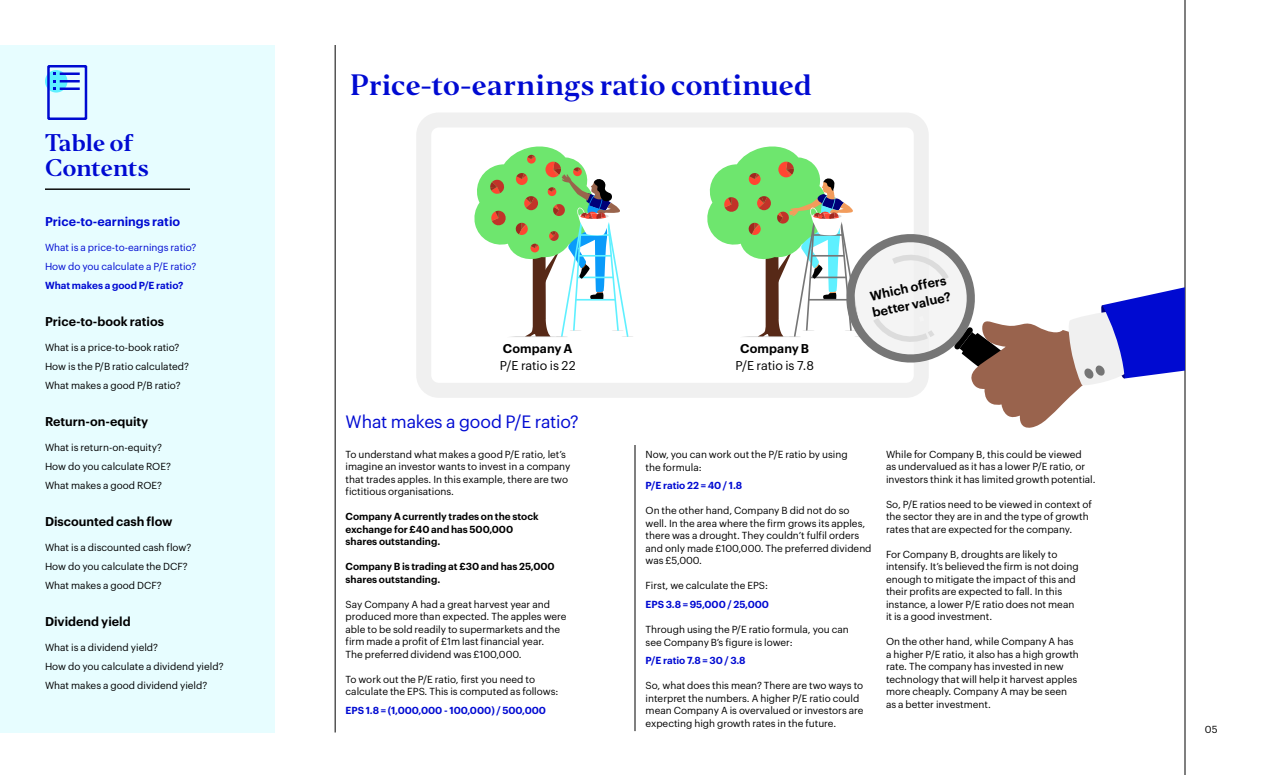
<style>
.page{position:relative;width:1280px;height:775px;background:#fff}
.page>*{position:absolute;margin:0;border:0;box-sizing:border-box;transform-origin:0 0}
.t1{font:27.5px "Invesco Editor";letter-spacing:-.01em;color:#000ad2}
.t2{font:22.5px "Invesco Editor";letter-spacing:-.015em;color:#000ad2}
.t3{font:17.5px "Graphik";letter-spacing:-.01em;color:#000ad2}
.t4{font:600 12.75px/17px "Graphik";color:#000}
.t5{font:600 12.5px "Graphik";color:#000}
.t6{font:12.5px "Graphik";letter-spacing:-.005em;color:#000}
.t7{font:600 12.5px "Graphik";color:#000ad2}
.t8{font:10px/12.5px "Graphik";color:#000}
.t9{font:600 10px/12.5px "Graphik";color:#000}
.t10{font:600 10px "Graphik";color:#000ad2}
.t11{font:10px "Graphik";color:#000ad2}
</style>
<div class="page">
<div style="left:0;top:45px;width:275px;height:687px;background:#e7fdff"></div>
<hr style="left:635px;top:445px;width:1px;height:286px;background:#000">
<hr style="left:335px;top:45px;width:1px;height:687px;background:#000">
<hr style="left:1185px;top:0;width:1px;height:775px;background:#000">
<svg style="left:474px;top:146px;width:159px;height:191px"></svg>
<div style="left:416px;top:112px;width:513px;height:286px;border:15px solid #f0f0f0;border-radius:15px"></div>
<svg style="left:706px;top:144px;width:479px;height:285px"></svg>
<hr style="left:45px;top:189px;width:145px;height:1px;background:#000">
<svg style="left:46px;top:65px;width:42px;height:55px"></svg>
<p class="t2" style="left:45px;top:129px;width:90px">Table of</p>
<p class="t2" style="left:45px;top:154px;width:106px">Contents</p>
<p class="t7" style="left:45px;top:212px;width:137px">Price-to-earnings ratio</p>
<p class="t11" style="left:45px;top:240px;width:153px">What is a price-to-earnings ratio?</p>
<p class="t11" style="left:45px;top:259px;width:153px">How do you calculate a P/E ratio?</p>
<p class="t10" style="left:45px;top:277px;width:140px">What makes a good P/E ratio?</p>
<p class="t5" style="left:45px;top:312px;width:121px">Price-to-book ratios</p>
<p class="t8" style="left:45px;top:341px;width:136px">What is a price-to-book ratio?</p>
<p class="t8" style="left:45px;top:359px;width:146px">How is the P/B ratio calculated?</p>
<p class="t8" style="left:45px;top:378px;width:137px">What makes a good P/B ratio?</p>
<p class="t5" style="left:45px;top:412px;width:105px">Return-on-equity</p>
<p class="t8" style="left:45px;top:441px;width:118px">What is return-on-equity?</p>
<p class="t8" style="left:45px;top:459px;width:127px">How do you calculate ROE?</p>
<p class="t8" style="left:45px;top:478px;width:119px">What makes a good ROE?</p>
<p class="t5" style="left:45px;top:512px;width:129px">Discounted cash flow</p>
<p class="t8" style="left:45px;top:541px;width:148px">What is a discounted cash flow?</p>
<p class="t8" style="left:45px;top:559px;width:144px">How do you calculate the DCF?</p>
<p class="t8" style="left:45px;top:578px;width:118px">What makes a good DCF?</p>
<p class="t5" style="left:45px;top:612px;width:87px">Dividend yield</p>
<p class="t8" style="left:45px;top:641px;width:115px">What is a dividend yield?</p>
<p class="t8" style="left:45px;top:659px;width:180px">How do you calculate a dividend yield?</p>
<p class="t8" style="left:45px;top:678px;width:164px">What makes a good dividend yield?</p>
<p class="t1" style="left:350px;top:67px;width:463px">Price-to-earnings ratio continued</p>
<p class="t5" style="left:503px;top:339px;width:71px">Company A</p>
<p class="t6" style="left:500px;top:356px;width:77px">P/E ratio is 22</p>
<p class="t3" style="left:346px;top:408px;width:235px">What makes a good P/E ratio?</p>
<p class="t5" style="left:740px;top:339px;width:70px">Company B</p>
<p class="t6" style="left:735px;top:356px;width:80px">P/E ratio is 7.8</p>
<p class="t4" style="left:867px;top:287px;width:82px;rotate:-12deg">Which offers better value?</p>
<p class="t8" style="left:346px;top:447px;width:226px">To understand what makes a good P/E ratio, let’s imagine an investor wants to invest in a company that trades apples. In this example, there are two fictitious organisations.</p>
<p class="t9" style="left:346px;top:509px;width:195px">Company A currently trades on the stock exchange for £40 and has 500,000 shares outstanding.</p>
<p class="t9" style="left:346px;top:559px;width:211px">Company B is trading at £30 and has 25,000 shares outstanding.</p>
<p class="t8" style="left:346px;top:597px;width:222px">Say Company A had a great harvest year and produced more than expected. The apples were able to be sold readily to supermarkets and the firm made a profit of £1m last financial year.<br>The preferred dividend was £100,000.</p>
<p class="t8" style="left:346px;top:672px;width:214px">To work out the P/E ratio, first you need to calculate the EPS. This is computed as follows:</p>
<p class="t10" style="left:346px;top:703px;width:202px">EPS 1.8 = (1,000,000 - 100,000) / 500,000</p>
<p class="t8" style="left:646px;top:447px;width:204px">Now, you can work out the P/E ratio by using the formula:</p>
<p class="t10" style="left:646px;top:478px;width:98px">P/E ratio 22 = 40 / 1.8</p>
<p class="t8" style="left:646px;top:504px;width:227px">On the other hand, Company B did not do so well. In the area where the firm grows its apples, there was a drought. They couldn’t fulfil orders and only made £100,000. The preferred dividend was £5,000.</p>
<p class="t8" style="left:646px;top:579px;width:124px">First, we calculate the EPS:</p>
<p class="t10" style="left:646px;top:597px;width:125px">EPS 3.8 = 95,000 / 25,000</p>
<p class="t8" style="left:646px;top:622px;width:205px">Through using the P/E ratio formula, you can see Company B’s figure is lower:</p>
<p class="t10" style="left:646px;top:653px;width:102px">P/E ratio 7.8 = 30 / 3.8</p>
<p class="t8" style="left:646px;top:679px;width:219px">So, what does this mean? There are two ways to interpret the numbers. A higher P/E ratio could mean Company A is overvalued or investors are expecting high growth rates in the future.</p>
<p class="t8" style="left:886px;top:447px;width:211px">While for Company B, this could be viewed<br>as undervalued as it has a lower P/E ratio, or investors think it has limited growth potential.</p>
<p class="t8" style="left:886px;top:497px;width:207px">So, P/E ratios need to be viewed in context of the sector they are in and the type of growth rates that are expected for the company.</p>
<p class="t8" style="left:886px;top:547px;width:194px">For Company B, droughts are likely to intensify. It’s believed the firm is not doing enough to mitigate the impact of this and their profits are expected to fall. In this instance, a lower P/E ratio does not mean it is a good investment.</p>
<p class="t8" style="left:886px;top:634px;width:194px">On the other hand, while Company A has a higher P/E ratio, it also has a high growth rate. The company has invested in new technology that will help it harvest apples more cheaply. Company A may be seen as a better investment.</p>
<p class="t8" style="left:1205px;top:722px;width:14px">05</p>
</div>
